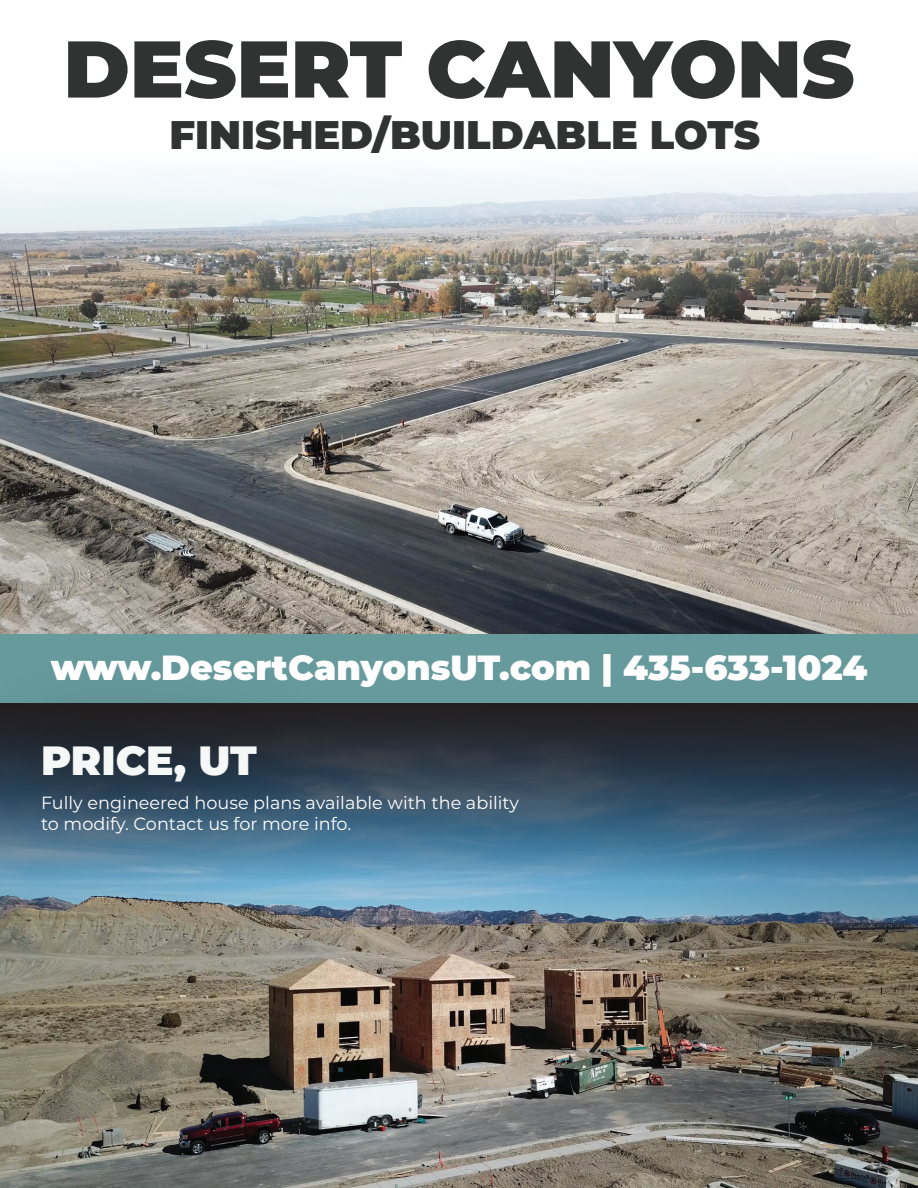
<style>
.page{position:relative;width:918px;height:1188px;background:#fff}
.page>*{position:absolute;margin:0;border:0;box-sizing:border-box;transform-origin:0 0}
.t1{font:900 80.25px "Montserrat";color:#313232}
.t2{font:900 40.8px "Montserrat";color:#f6f7f7}
.t3{font:900 39.9px "Montserrat";color:#313232}
.t4{font:900 34.95px "Montserrat";color:#fff}
.t5{font:17.7px/21.1px "Montserrat";color:#fff}
</style>
<div class="page">
<img style="left:0;top:170px;width:918px;height:465px">
<div style="left:0;top:635px;width:918px;height:83px;background:#669a9c"></div>
<img style="left:0;top:881px;width:918px;height:307px">
<svg style="left:380px;top:704px;width:538px;height:177px;background:#365064"></svg>
<img style="left:0;top:619px;width:380px;height:289px">
<h1 class="t1" style="left:64px;top:9px;width:792px">DESERT CANYONS</h1>
<h3 class="t3" style="left:169px;top:105px;width:592px">FINISHED/BUILDABLE LOTS</h3>
<h3 class="t4" style="left:51px;top:642px;width:818px">www.DesertCanyonsUT.com | 435-633-1024</h3>
<h2 class="t2" style="left:41px;top:730px;width:217px">PRICE, UT</h2>
<p class="t5" style="left:41px;top:791px;width:480px">Fully engineered house plans available with the ability to modify. Contact us for more info.</p>
</div>
